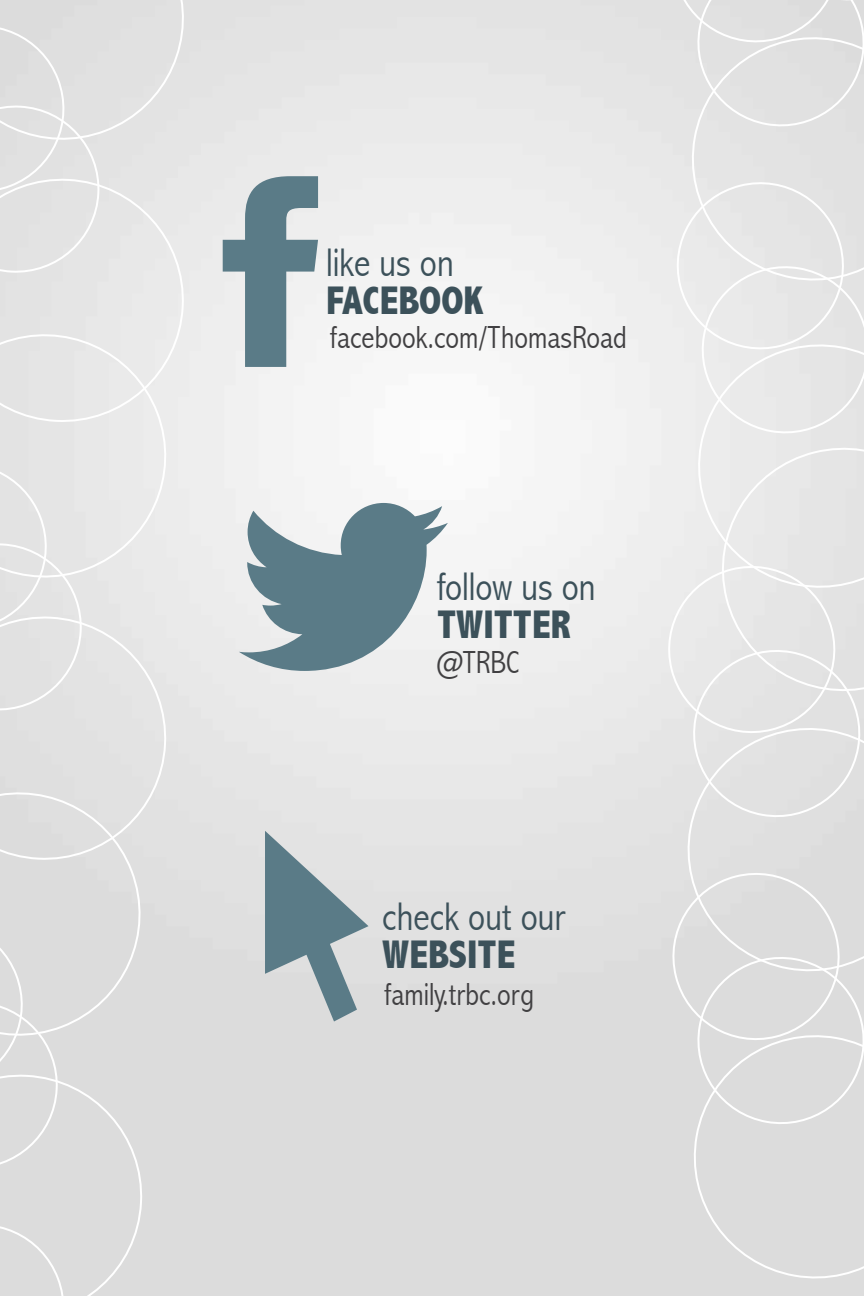
<style>
.page{position:relative;width:864px;height:1296px;background:#fff}
.page>*{position:absolute;margin:0;border:0;box-sizing:border-box;transform-origin:0 0}
.t1{font:300 condensed 40px "Abadi";color:#3c515a}
.t2{font:800 condensed 40px "Abadi";color:#3c515a}
.t3{font:300 condensed 32px "Abadi";color:#414042}
</style>
<div class="page">
<div style="left:665px;top:865px;width:199px;height:267px;background:#dcdcdc"></div>
<div style="left:0;top:0;width:199px;height:276px;background:#e1e1e1"></div>
<div style="left:0;top:426px;width:181px;height:166px;background:#eaeaea"></div>
<div style="left:661px;top:175px;width:203px;height:650px;background:#e8e8e8"></div>
<div style="left:665px;top:0;width:199px;height:134px;background:#e1e1e1"></div>
<div style="left:0;top:176px;width:188px;height:250px;background:#e5e5e5"></div>
<svg style="left:0;top:453px;width:171px;height:843px;background:#e0e0e0"></svg>
<div style="left:677px;top:719px;width:187px;height:263px;background:#dfdfdf"></div>
<div style="left:681px;top:29px;width:183px;height:263px;background:#e3e3e3"></div>
<div style="left:683px;top:1026px;width:181px;height:264px;background:#dcdcdc"></div>
<div style="left:687px;top:336px;width:177px;height:263px;background:#e8e8e8"></div>
<svg style="left:265px;top:831px;width:104px;height:191px;background:#9fafb5"></svg>
<svg style="left:223px;top:176px;width:95px;height:191px"></svg>
<svg style="left:239px;top:503px;width:209px;height:168px"></svg>
<p class="t1" style="left:326px;top:239px;width:129px">like us on</p>
<p class="t2" style="left:326px;top:277px;width:158px">FACEBOOK</p>
<p class="t3" style="left:330px;top:319px;width:298px">facebook.com/ThomasRoad</p>
<p class="t1" style="left:437px;top:564px;width:160px">follow us on</p>
<p class="t2" style="left:437px;top:602px;width:135px">TWITTER</p>
<p class="t3" style="left:437px;top:643px;width:83px">@TRBC</p>
<p class="t1" style="left:382px;top:894px;width:185px">check out our</p>
<p class="t2" style="left:382px;top:932px;width:135px">WEBSITE</p>
<p class="t3" style="left:385px;top:976px;width:151px">family.trbc.org</p>
</div>
